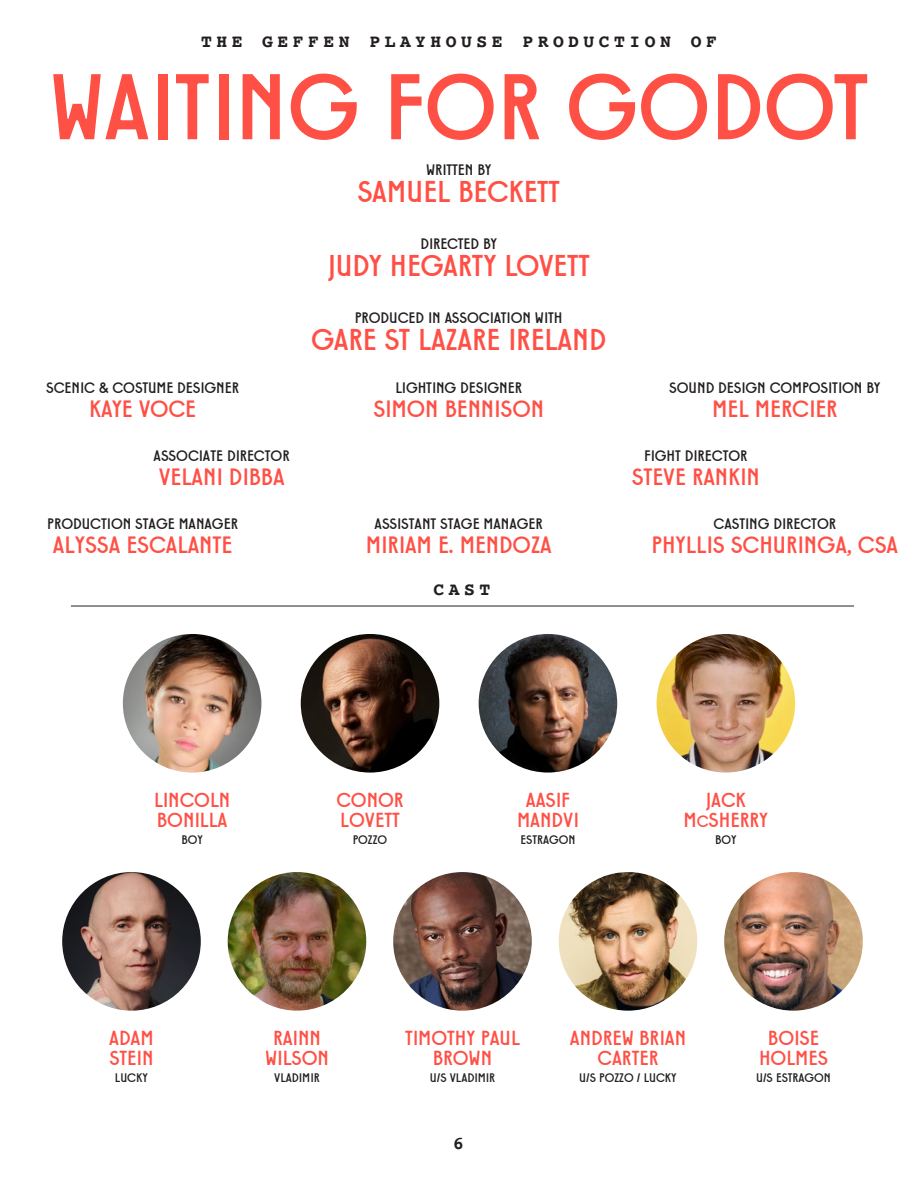
<style>
.page{position:relative;width:918px;height:1188px;background:#fff}
.page>*{position:absolute;margin:0;border:0;box-sizing:border-box;transform-origin:0 0}
.Heading_1{font:93px "Play";color:#ff5046}
.t1{font:30px "Play";color:#ff5046}
.t2{font:23.55px "Play";color:#ff5046}
.t3{font:20.25px "Play";color:#ff5046}
.Styles_for_Word_RTF_Imported_Lists_Norma{font:700 18px "Courier";letter-spacing:.25em;color:#231f20}
.t4{font:15.15px "Play";color:#231f20}
.t5{font:12.3px "Play";color:#231f20}
.s1{font-size:16.5px}
</style>
<div class="page">
<hr style="left:71px;top:606px;width:783px;height:1px;background:#231f20">
<img style="left:301px;top:634px;width:138px;height:139px;border-radius:69px">
<img style="left:479px;top:634px;width:138px;height:139px;border-radius:69px">
<img style="left:123px;top:634px;width:138px;height:139px;border-radius:69px">
<img style="left:657px;top:634px;width:138px;height:139px;border-radius:69px">
<img style="left:62px;top:872px;width:139px;height:139px;border-radius:69px">
<img style="left:228px;top:872px;width:138px;height:139px;border-radius:69px">
<img style="left:559px;top:872px;width:138px;height:139px;border-radius:69px">
<img style="left:393px;top:872px;width:139px;height:139px;border-radius:69px">
<img style="left:724px;top:872px;width:139px;height:139px;border-radius:69px">
<p class="Styles_for_Word_RTF_Imported_Lists_Norma" style="left:201px;top:26px;width:517px">THE GEFFEN PLAYHOUSE PRODUCTION OF</p>
<p class="Heading_1" style="left:49px;top:42px;width:821px">WAITING FOR GODOT</p>
<p class="t4" style="left:426px;top:160px;width:67px">WRITTEN BY</p>
<p class="t1" style="left:358px;top:171px;width:204px">SAMUEL BECKETT</p>
<p class="t4" style="left:420px;top:233px;width:78px">DIRECTED BY</p>
<p class="t1" style="left:328px;top:245px;width:264px">JUDY HEGARTY LOVETT</p>
<p class="t4" style="left:355px;top:307px;width:209px">PRODUCED IN ASSOCIATION WITH</p>
<p class="t1" style="left:311px;top:318px;width:297px">GARE ST LAZARE IRELAND</p>
<p class="t4" style="left:46px;top:377px;width:194px">SCENIC &amp; COSTUME DESIGNER</p>
<p class="t2" style="left:89px;top:392px;width:109px">KAYE VOCE</p>
<p class="t4" style="left:395px;top:377px;width:128px">LIGHTING DESIGNER</p>
<p class="t2" style="left:373px;top:392px;width:172px">SIMON BENNISON</p>
<p class="t4" style="left:669px;top:377px;width:213px">SOUND DESIGN COMPOSITION BY</p>
<p class="t2" style="left:712px;top:392px;width:127px">MEL MERCIER</p>
<p class="t4" style="left:154px;top:445px;width:138px">ASSOCIATE DIRECTOR</p>
<p class="t2" style="left:159px;top:460px;width:127px">VELANI DIBBA</p>
<p class="t4" style="left:644px;top:445px;width:105px">FIGHT DIRECTOR</p>
<p class="t2" style="left:632px;top:460px;width:130px">STEVE RANKIN</p>
<p class="t4" style="left:47px;top:513px;width:192px">PRODUCTION STAGE MANAGER</p>
<p class="t2" style="left:53px;top:528px;width:181px">ALYSSA ESCALANTE</p>
<p class="t4" style="left:375px;top:513px;width:170px">ASSISTANT STAGE MANAGER</p>
<p class="t2" style="left:366px;top:528px;width:188px">MIRIAM E. MENDOZA</p>
<p class="t4" style="left:714px;top:513px;width:124px">CASTING DIRECTOR</p>
<p class="t2" style="left:652px;top:528px;width:248px">PHYLLIS SCHURINGA, CSA</p>
<p class="Styles_for_Word_RTF_Imported_Lists_Norma" style="left:434px;top:575px;width:58px">CAST</p>
<p class="t3" style="left:154px;top:786px;width:78px">LINCOLN</p>
<p class="t3" style="left:157px;top:806px;width:72px">BONILLA</p>
<p class="t5" style="left:181px;top:831px;width:23px">BOY</p>
<p class="t3" style="left:336px;top:786px;width:69px">CONOR</p>
<p class="t3" style="left:340px;top:806px;width:61px">LOVETT</p>
<p class="t5" style="left:353px;top:831px;width:36px">POZZO</p>
<p class="t3" style="left:526px;top:786px;width:46px">AASIF</p>
<p class="t3" style="left:517px;top:806px;width:63px">MANDVI</p>
<p class="t5" style="left:521px;top:831px;width:56px">ESTRAGON</p>
<p class="t3" style="left:706px;top:786px;width:42px">JACK</p>
<p class="t3" style="left:684px;top:806px;width:86px">M<span class="s1">C</span>SHERRY</p>
<p class="t5" style="left:715px;top:831px;width:23px">BOY</p>
<p class="t3" style="left:109px;top:1024px;width:46px">ADAM</p>
<p class="t3" style="left:109px;top:1044px;width:46px">STEIN</p>
<p class="t5" style="left:115px;top:1069px;width:35px">LUCKY</p>
<p class="t3" style="left:273px;top:1024px;width:49px">RAINN</p>
<p class="t3" style="left:265px;top:1044px;width:65px">WILSON</p>
<p class="t5" style="left:274px;top:1069px;width:47px">VLADIMIR</p>
<p class="t3" style="left:405px;top:1024px;width:116px">TIMOTHY PAUL</p>
<p class="t3" style="left:433px;top:1044px;width:61px">BROWN</p>
<p class="t5" style="left:430px;top:1069px;width:67px">U/S VLADIMIR</p>
<p class="Styles_for_Word_RTF_Imported_Lists_Norma" style="left:453px;top:1129px;width:12px">6</p>
<p class="t3" style="left:570px;top:1024px;width:118px">ANDREW BRIAN</p>
<p class="t3" style="left:598px;top:1044px;width:62px">CARTER</p>
<p class="t5" style="left:579px;top:1069px;width:99px">U/S POZZO / LUCKY</p>
<p class="t3" style="left:768px;top:1024px;width:53px">BOISE</p>
<p class="t3" style="left:759px;top:1044px;width:70px">HOLMES</p>
<p class="t5" style="left:756px;top:1069px;width:76px">U/S ESTRAGON</p>
</div>
